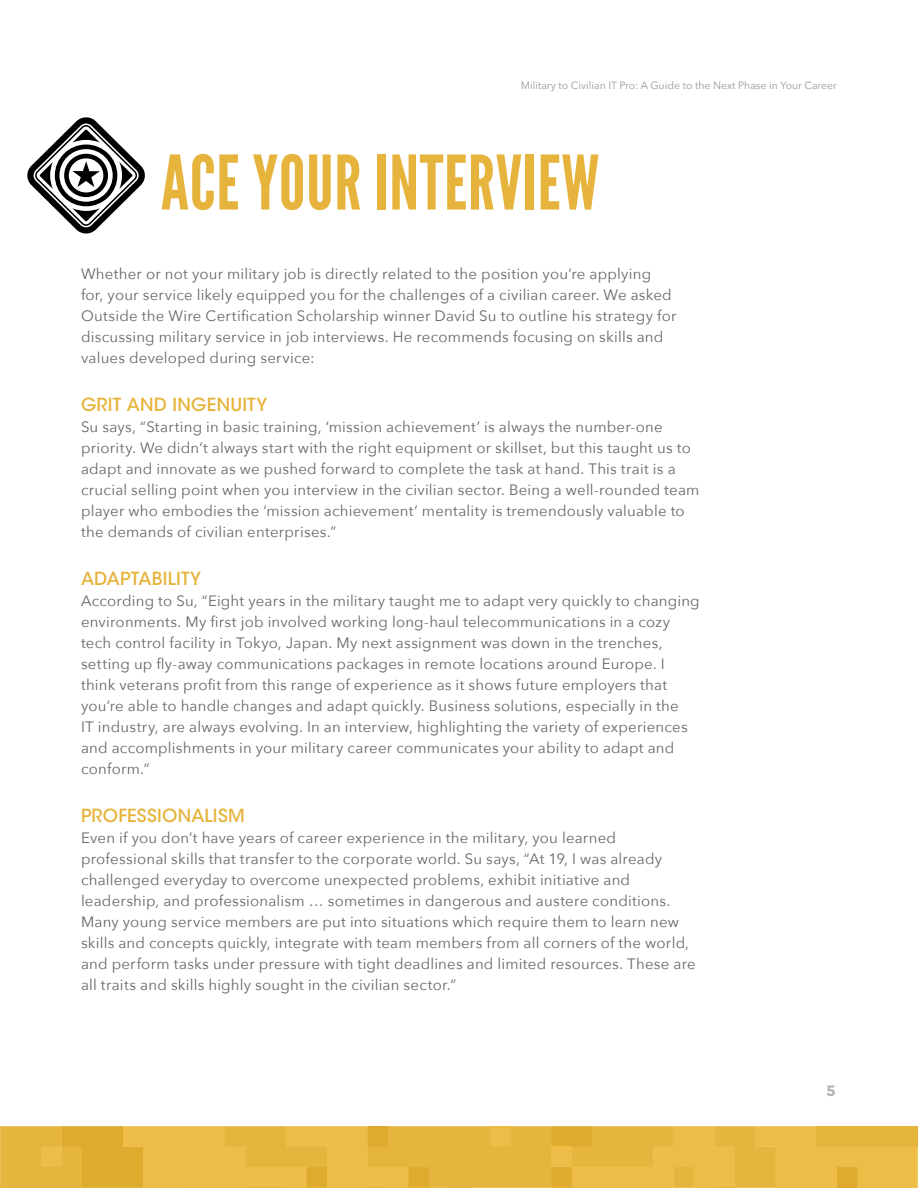
<style>
.page{position:relative;width:918px;height:1188px;background:#fff}
.page>*{position:absolute;margin:0;border:0;box-sizing:border-box;transform-origin:0 0}
.t1{font:75px "League Gothic";letter-spacing:.01em;color:#e6b43c}
.t2{font:500 18px "ITC Avant Garde Std";letter-spacing:.01em;color:#e6b43c}
.t3{font:15px/21px "Avenir Next";letter-spacing:.015em;color:#666767}
.t4{font:700 15px "Avenir Next";color:#666767}
.t5{font:10.5px "Avenir Next";color:#989899}
</style>
<div class="page">
<svg style="left:0;top:1126px;width:918px;height:62px"></svg>
<div style="left:551px;top:1147px;width:21px;height:20px;background:#edbd47"></div>
<svg style="left:27px;top:117px;width:118px;height:117px"></svg>
<p class="t5" style="left:521px;top:76px;width:318px">Military to Civilian IT Pro: A Guide to the Next Phase in Your Career</p>
<h1 class="t1" style="left:161px;top:140px;width:440px">ACE YOUR INTERVIEW</h1>
<p class="t3" style="left:81px;top:262px;width:597px">Whether or not your military job is directly related to the position you’re applying for, your service likely equipped you for the challenges of a civilian career. We asked Outside the Wire Certification Scholarship winner David Su to outline his strategy for discussing military service in job interviews. He recommends focusing on skills and values developed during service:</p>
<p class="t2" style="left:81px;top:393px;width:188px">GRIT AND INGENUITY</p>
<p class="t3" style="left:81px;top:415px;width:620px">Su says, “Starting in basic training, ‘mission achievement’ is always the number-one priority. We didn’t always start with the right equipment or skillset, but this taught us to adapt and innovate as we pushed forward to complete the task at hand. This trait is a crucial selling point when you interview in the civilian sector. Being a well-rounded team player who embodies the ‘mission achievement’ mentality is tremendously valuable to the demands of civilian enterprises.”</p>
<p class="t2" style="left:81px;top:567px;width:122px">ADAPTABILITY</p>
<p class="t3" style="left:81px;top:589px;width:620px">According to Su, “Eight years in the military taught me to adapt very quickly to changing environments. My first job involved working long-haul telecommunications in a cozy tech control facility in Tokyo, Japan. My next assignment was down in the trenches, setting up fly-away communications packages in remote locations around Europe. I think veterans profit from this range of experience as it shows future employers that you’re able to handle changes and adapt quickly. Business solutions, especially in the<br>IT industry, are always evolving. In an interview, highlighting the variety of experiences and accomplishments in your military career communicates your ability to adapt and conform.”</p>
<p class="t2" style="left:81px;top:804px;width:165px">PROFESSIONALISM</p>
<p class="t3" style="left:81px;top:826px;width:616px">Even if you don’t have years of career experience in the military, you learned professional skills that transfer to the corporate world. Su says, “At 19, I was already challenged everyday to overcome unexpected problems, exhibit initiative and leadership, and professionalism … sometimes in dangerous and austere conditions.<br>Many young service members are put into situations which require them to learn new skills and concepts quickly, integrate with team members from all corners of the world, and perform tasks under pressure with tight deadlines and limited resources. These are all traits and skills highly sought in the civilian sector.”</p>
<p class="t4" style="left:827px;top:1078px;width:11px">5</p>
</div>
